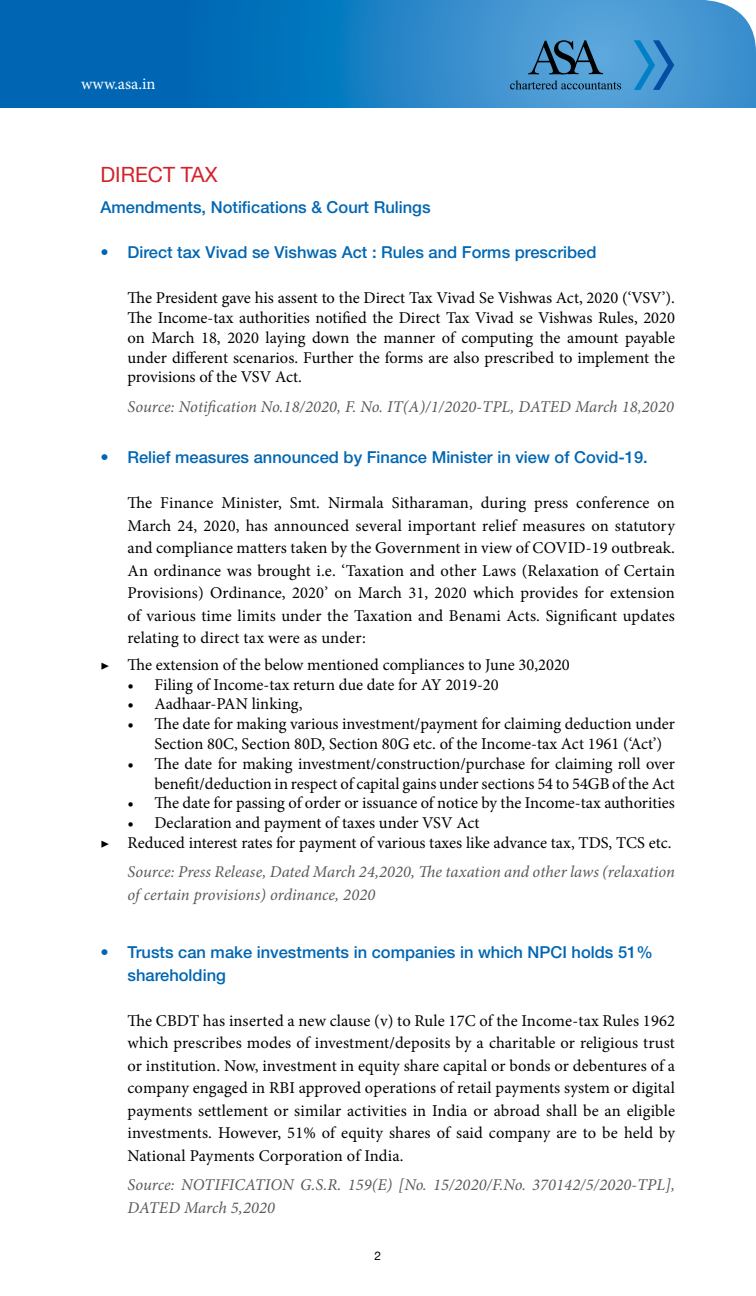
<style>
.page{position:relative;width:756px;height:1296px;background:#fff}
.page>*{position:absolute;margin:0;border:0;box-sizing:border-box;transform-origin:0 0}
.t1{font:21px "Helvetica Neue";color:#d2232a}
.t2{font:16.5px/22.5px "Minion Pro";color:#000;text-align:justify}
.t3{font:italic 16.5px/22.5px "Minion Pro";letter-spacing:.005em;color:#58595b}
.t4{font:500 16.5px/22.5px "Helvetica Neue";color:#0066b3}
.t5{font:16.5px "Minion Pro";letter-spacing:.005em;color:#fff}
.t6{font:12px "Helvetica Neue";color:#000}
.s1{font-size:15px}
</style>
<div class="page">
<svg style="left:0;top:0;width:756px;height:108px;background:#207fc3"></svg>
<svg style="left:634px;top:40px;width:40px;height:50px;background:#378ccb"></svg>
<svg style="left:510px;top:80px;width:111px;height:9px"></svg>
<svg style="left:528px;top:40px;width:75px;height:34px;background:#3c739a"></svg>
<p class="t5" style="left:81px;top:73px;width:76px">www.asa.in</p>
<p class="t1" style="left:100px;top:162px;width:119px">DIRECT TAX</p>
<p class="t4" style="left:100px;top:196px;width:332px">Amendments, Notifications &amp; Court Rulings</p>
<p class="t4" style="left:100px;top:241px;width:497px">• Direct tax Vivad se Vishwas Act : Rules and Forms prescribed</p>
<p class="t2" style="left:127px;top:288px;width:549px;line-height:19.8px">The President gave his assent to the Direct Tax Vivad Se Vishwas Act, 2020 (‘VSV’).<br>The Income-tax authorities notified the Direct Tax Vivad se Vishwas Rules, 2020 on March 18, 2020 laying down the manner of computing the amount payable under different scenarios. Further the forms are also prescribed to implement the provisions of the VSV Act.</p>
<p class="t3" style="left:127px;top:395px;width:548px">Source: Notification No.18/2020, F. No. IT(A)/1/2020-TPL, DATED March 18,2020</p>
<p class="t4" style="left:100px;top:446px;width:549px">• Relief measures announced by Finance Minister in view of Covid-19.</p>
<p class="t2" style="left:127px;top:492px;width:549px">The Finance Minister, Smt. Nirmala Sitharaman, during press conference on March 24, 2020, has announced several important relief measures on statutory and compliance matters taken by the Government in view of COVID-19 outbreak.<br>An ordinance was brought i.e. ‘Taxation and other Laws (Relaxation of Certain Provisions) Ordinance, 2020’ on March 31, 2020 which provides for extension of various time limits under the Taxation and Benami Acts. Significant updates relating to direct tax were as under:</p>
<p class="t2" style="left:100px;top:653px;width:471px"><span class="s1">▶</span> The extension of the below mentioned compliances to June 30,2020</p>
<p class="t2" style="left:127px;top:673px;width:373px">• Filing of Income-tax return due date for AY 2019-20</p>
<p class="t2" style="left:127px;top:693px;width:177px">• Aadhaar-PAN linking,</p>
<p class="t2" style="left:154px;top:714px;width:522px;line-height:19.8px;text-indent:-27px">• The date for making various investment/payment for claiming deduction under<br>Section 80C, Section 80D, Section 80G etc. of the Income-tax Act 1961 (‘Act’)</p>
<p class="t2" style="left:127px;top:754px;width:549px;line-height:19.8px;text-align:right">• The date for making investment/construction/purchase for claiming roll over benefit/deduction in respect of capital gains under sections 54 to 54GB of the Act</p>
<p class="t2" style="left:127px;top:792px;width:549px">• The date for passing of order or issuance of notice by the Income-tax authorities</p>
<p class="t2" style="left:100px;top:813px;width:572px;line-height:19.8px;text-indent:27px">• Declaration and payment of taxes under VSV Act<br><span class="s1">▶</span> Reduced interest rates for payment of various taxes like advance tax, TDS, TCS etc.</p>
<p class="t3" style="left:127px;top:861px;width:549px">Source: Press Release, Dated March 24,2020, The taxation and other laws (relaxation of certain provisions) ordinance, 2020</p>
<p class="t4" style="left:127px;top:941px;width:527px;text-indent:-27px">• Trusts can make investments in companies in which NPCI holds 51% shareholding</p>
<p class="t2" style="left:127px;top:1009px;width:549px">The CBDT has inserted a new clause (v) to Rule 17C of the Income-tax Rules 1962 which prescribes modes of investment/deposits by a charitable or religious trust or institution. Now, investment in equity share capital or bonds or debentures of a company engaged in RBI approved operations of retail payments system or digital payments settlement or similar activities in India or abroad shall be an eligible investments. However, 51% of equity shares of said company are to be held by National Payments Corporation of India.</p>
<p class="t3" style="left:127px;top:1174px;width:549px">Source: NOTIFICATION G.S.R. 159(E) [No. 15/2020/F.No. 370142/5/2020-TPL],<br>DATED March 5,2020</p>
<p class="t6" style="left:375px;top:1249px;width:8px">2</p>
</div>
